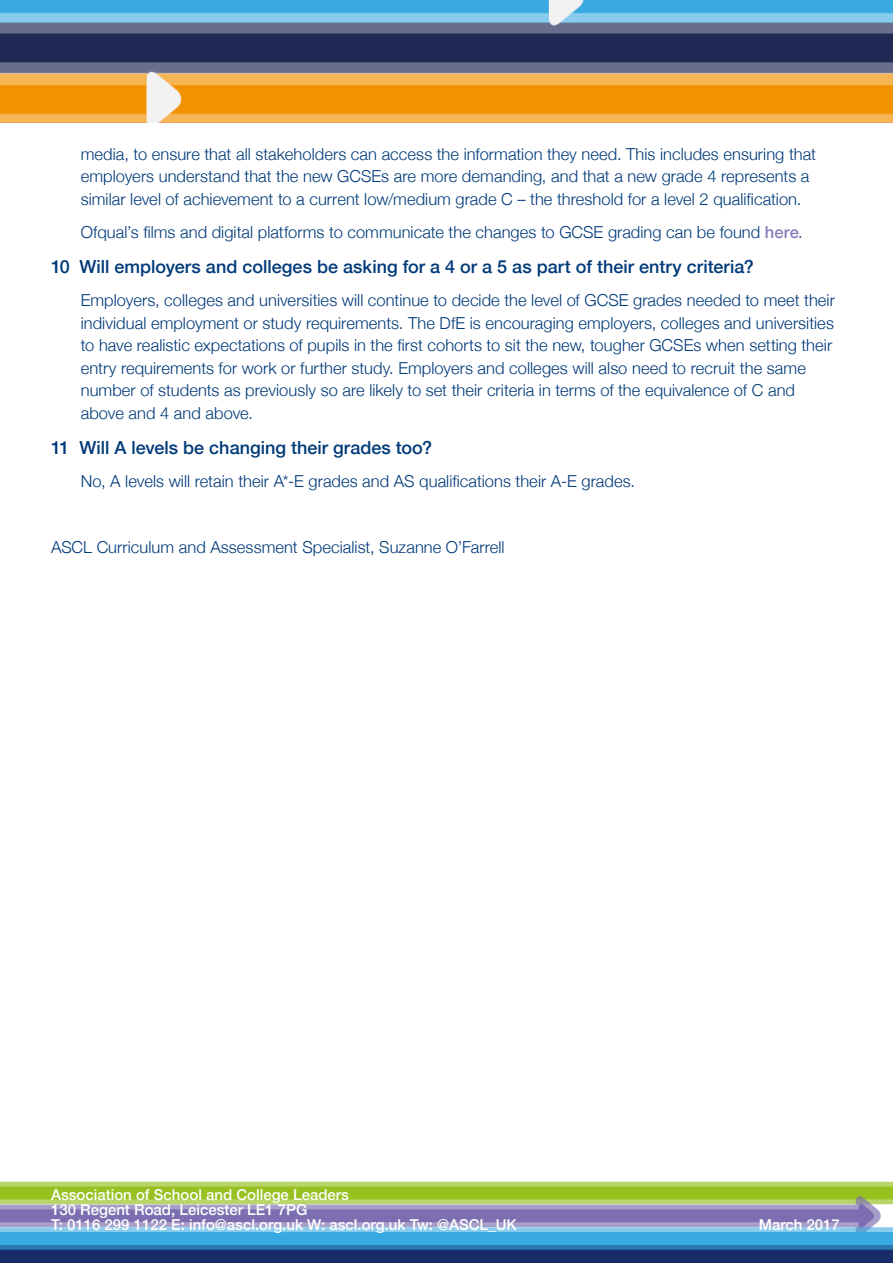
<style>
.page{position:relative;width:893px;height:1263px;background:#fff}
.page>*{position:absolute;margin:0;border:0;box-sizing:border-box;transform-origin:0 0}
.sub_heading{font:500 18px "Helvetica Neue";color:#003a79}
.main_text_NO_INDENT{font:300 16.5px/22.5px "Helvetica Neue";letter-spacing:.005em;color:#003a79}
.t1{font:500 15px "Helvetica Neue";color:#fff}
.s1{font-weight:500;color:#897db8}
</style>
<div class="page">
<img style="left:0;top:0;width:893px;height:123px">
<svg style="left:0;top:1181px;width:893px;height:82px;background:#6f9495"></svg>
<p class="main_text_NO_INDENT" style="left:81px;top:142px;width:737px">media, to ensure that all stakeholders can access the information they need. This includes ensuring that employers understand that the new GCSEs are more demanding, and that a new grade 4 represents a similar level of achievement to a current low/medium grade C – the threshold for a level 2 qualification.</p>
<p class="main_text_NO_INDENT" style="left:81px;top:220px;width:724px">Ofqual’s films and digital platforms to communicate the changes to GCSE grading can be found <span class="s1">here</span>.</p>
<p class="sub_heading" style="left:51px;top:252px;width:704px">10 Will employers and colleges be asking for a 4 or a 5 as part of their entry criteria?</p>
<p class="main_text_NO_INDENT" style="left:81px;top:288px;width:756px">Employers, colleges and universities will continue to decide the level of GCSE grades needed to meet their individual employment or study requirements. The DfE is encouraging employers, colleges and universities to have realistic expectations of pupils in the first cohorts to sit the new, tougher GCSEs when setting their entry requirements for work or further study. Employers and colleges will also need to recruit the same number of students as previously so are likely to set their criteria in terms of the equivalence of C and above and 4 and above.</p>
<p class="sub_heading" style="left:51px;top:433px;width:383px">11 Will A levels be changing their grades too?</p>
<p class="main_text_NO_INDENT" style="left:81px;top:469px;width:556px">No, A levels will retain their A*-E grades and AS qualifications their A-E grades.</p>
<p class="main_text_NO_INDENT" style="left:51px;top:535px;width:455px">ASCL Curriculum and Assessment Specialist, Suzanne O’Farrell</p>
<p class="t1" style="left:51px;top:1182px;width:299px">Association of School and College Leaders</p>
<p class="t1" style="left:51px;top:1197px;width:258px">130 Regent Road, Leicester LE1 7PG</p>
<p class="t1" style="left:51px;top:1212px;width:467px">T: 0116 299 1122 E: info@ascl.org.uk W: ascl.org.uk Tw: @ASCL_UK</p>
<p class="t1" style="left:759px;top:1212px;width:83px">March 2017</p>
</div>
